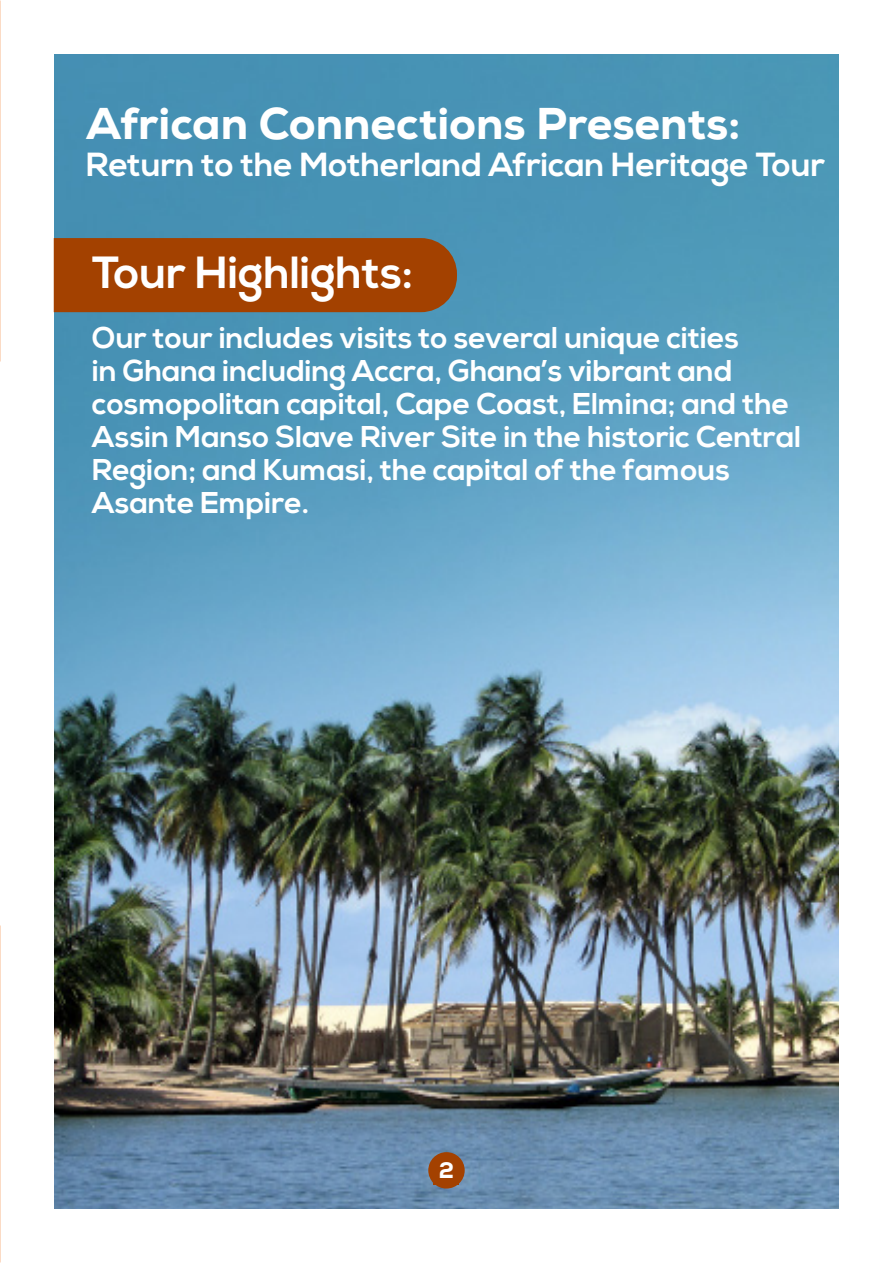
<style>
.page{position:relative;width:893px;height:1263px;background:#fff}
.page>*{position:absolute;margin:0;border:0;box-sizing:border-box;transform-origin:0 0}
.t1{font:700 45px "Nexa";color:#fff}
.t2{font:800 44.4px "Nexa";color:#fff}
.t3{font:700 33.3px "Nexa";color:#fff}
.t4{font:700 30px/33px "Nexa";color:#fff}
.t5{font:800 22.5px "Nexa";color:#fff}
</style>
<div class="page">
<img style="left:54px;top:54px;width:785px;height:1155px">
<div style="left:54px;top:238px;width:403px;height:74px;background:#a34100"></div>
<div style="left:428px;top:1152px;width:37px;height:36px;background:#a34100;border-radius:50%"></div>
<p class="t2" style="left:86px;top:95px;width:656px">African Connections Presents:</p>
<p class="t3" style="left:86px;top:145px;width:741px">Return to the Motherland African Heritage Tour</p>
<p class="t1" style="left:92px;top:247px;width:322px">Tour Highlights:</p>
<p class="t4" style="left:92px;top:323px;width:710px">Our tour includes visits to several unique cities<br>in Ghana including Accra, Ghana’s vibrant and cosmopolitan capital, Cape Coast, Elmina; and the Assin Manso Slave River Site in the historic Central Region; and Kumasi, the capital of the famous Asante Empire.</p>
<p class="t5" style="left:438px;top:1155px;width:17px">2</p>
</div>
